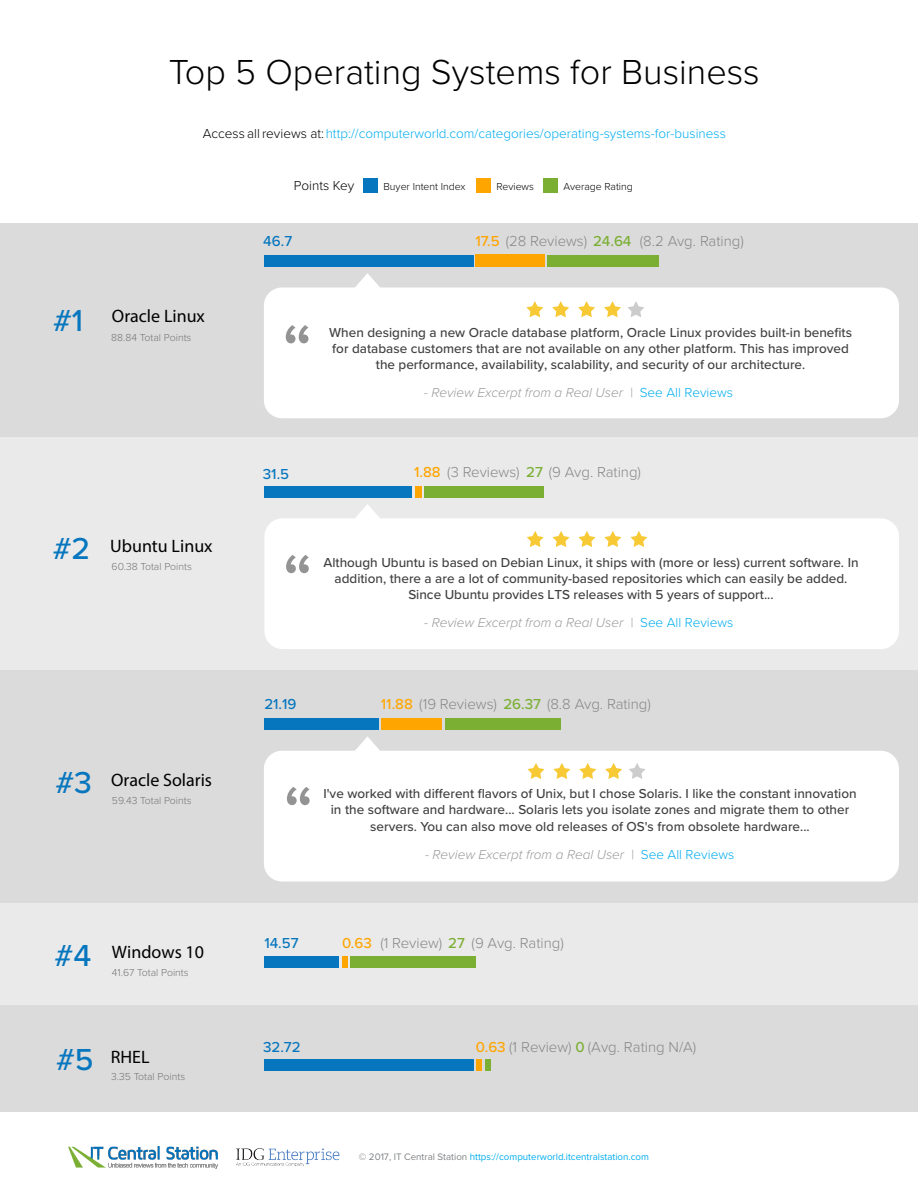
<style>
.page{position:relative;width:918px;height:1188px;background:#fff}
.page>*{position:absolute;margin:0;border:0;box-sizing:border-box;transform-origin:0 0}
.t1{font:500 75px "Proxima Nova";color:#939393}
.t2{font:300 36px "Proxima Nova";color:#000}
.t3{font:500 31.5px "Proxima Nova";color:#0676be}
.t4{font:18px "Myriad Pro";color:#000}
.t5{font:300 15px "Proxima Nova";color:#878787}
.t6{font:500 15px "Proxima Nova";color:#0676be}
.t7{font:500 15px "Proxima Nova";color:#ffa500}
.t8{font:500 13.5px/16.2px "Proxima Nova";color:#404040;text-align:center}
.t9{font:italic 300 13.5px "Proxima Nova";color:#999}
.t10{font:300 13.5px "Proxima Nova";color:#00adef}
.t11{font:300 13.5px "Proxima Nova";color:#000}
.t12{font:300 10.5px "Proxima Nova";color:#757575}
.t13{font:300 10.5px "Proxima Nova";color:#000}
.t14{font:9.75px "Proxima Nova";color:#00adef}
.s1{color:#000}
.s2{font-family:"Proxima Nova";font-weight:500;font-size:31.5px;color:#0676be}
.s3{font-weight:500;color:#ffa500}
.s4{font-weight:500;color:#7baf34}
.s5{font-style:normal;color:#00adef}
.s6{color:#808285}
</style>
<div class="page">
<div style="left:0;top:223px;width:918px;height:231px;background:#dbdbdb"></div>
<div style="left:0;top:669px;width:918px;height:234px;background:#dbdbdb"></div>
<div style="left:0;top:437px;width:918px;height:232px;background:#eaeaea"></div>
<div style="left:0;top:903px;width:918px;height:106px;background:#eaeaea"></div>
<div style="left:0;top:1006px;width:918px;height:106px;background:#dbdbdb"></div>
<div style="left:363px;top:179px;width:14px;height:14px;background:#0676be"></div>
<div style="left:477px;top:179px;width:14px;height:14px;background:#ffa500"></div>
<div style="left:543px;top:179px;width:15px;height:14px;background:#7baf34"></div>
<div style="left:264px;top:255px;width:209px;height:12px;background:#0676be"></div>
<div style="left:476px;top:255px;width:69px;height:12px;background:#ffa500"></div>
<div style="left:547px;top:255px;width:112px;height:12px;background:#7baf34"></div>
<div style="left:264px;top:287px;width:635px;height:131px;background:#fff;border-radius:18px"></div>
<svg style="left:347px;top:273px;width:41px;height:15px"></svg>
<div style="left:264px;top:486px;width:147px;height:12px;background:#0676be"></div>
<div style="left:415px;top:486px;width:6px;height:12px;background:#ffa500"></div>
<div style="left:424px;top:486px;width:120px;height:12px;background:#7baf34"></div>
<div style="left:264px;top:518px;width:635px;height:131px;background:#fff;border-radius:18px"></div>
<svg style="left:356px;top:504px;width:23px;height:14px"></svg>
<div style="left:264px;top:718px;width:114px;height:12px;background:#0676be"></div>
<div style="left:381px;top:718px;width:61px;height:12px;background:#ffa500"></div>
<div style="left:445px;top:718px;width:116px;height:12px;background:#7baf34"></div>
<div style="left:264px;top:751px;width:635px;height:131px;background:#fff;border-radius:18px"></div>
<svg style="left:355px;top:736px;width:25px;height:15px"></svg>
<div style="left:264px;top:956px;width:75px;height:12px;background:#0676be"></div>
<div style="left:351px;top:956px;width:125px;height:12px;background:#7baf34"></div>
<div style="left:264px;top:1059px;width:209px;height:12px;background:#0676be"></div>
<div style="left:486px;top:1059px;width:5px;height:12px;background:#7baf34"></div>
<div style="left:477px;top:1059px;width:5px;height:12px;background:#ffa500"></div>
<div style="left:342px;top:956px;width:6px;height:12px;background:#ffa500"></div>
<svg style="left:629px;top:763px;width:17px;height:16px"></svg>
<svg style="left:528px;top:763px;width:17px;height:16px"></svg>
<svg style="left:553px;top:763px;width:17px;height:16px"></svg>
<svg style="left:579px;top:763px;width:17px;height:16px"></svg>
<svg style="left:605px;top:763px;width:17px;height:16px"></svg>
<svg style="left:630px;top:531px;width:17px;height:16px"></svg>
<img style="left:68px;top:1147px;width:149px;height:21px">
<img style="left:236px;top:1148px;width:104px;height:19px">
<svg style="left:527px;top:531px;width:17px;height:16px"></svg>
<svg style="left:553px;top:531px;width:17px;height:16px"></svg>
<svg style="left:578px;top:531px;width:17px;height:16px"></svg>
<svg style="left:604px;top:531px;width:17px;height:16px"></svg>
<svg style="left:628px;top:301px;width:16px;height:16px"></svg>
<svg style="left:526px;top:301px;width:17px;height:16px"></svg>
<svg style="left:552px;top:301px;width:17px;height:16px"></svg>
<svg style="left:578px;top:301px;width:17px;height:16px"></svg>
<svg style="left:604px;top:301px;width:17px;height:16px"></svg>
<h2 class="t2" style="left:169px;top:45px;width:592px">Top 5 Operating Systems for Business</h2>
<p class="t10" style="left:203px;top:124px;width:525px"><span class="s1">Access all reviews at:</span> http://computerworld.com/categories/operating-systems-for-business</p>
<h3 class="t4" style="left:53px;top:305px;width:153px"><span class="s2">#1</span> Oracle Linux</h3>
<p class="t12" style="left:111px;top:329px;width:82px">88.84 Total Points</p>
<h3 class="t4" style="left:53px;top:535px;width:161px"><span class="s2">#2</span> Ubuntu Linux</h3>
<p class="t12" style="left:112px;top:558px;width:82px">60.38 Total Points</p>
<h3 class="t3" style="left:55px;top:759px;width:38px">#3</h3>
<h3 class="t4" style="left:111px;top:769px;width:103px">Oracle Solaris</h3>
<p class="t12" style="left:112px;top:793px;width:81px">59.43 Total Points</p>
<h3 class="t3" style="left:55px;top:932px;width:38px">#4</h3>
<h3 class="t4" style="left:112px;top:941px;width:94px">Windows 10</h3>
<p class="t12" style="left:112px;top:965px;width:78px">41.67 Total Points</p>
<h3 class="t3" style="left:56px;top:1036px;width:39px">#5</h3>
<h3 class="t4" style="left:111px;top:1046px;width:40px">RHEL</h3>
<p class="t12" style="left:111px;top:1069px;width:76px">3.35 Total Points</p>
<p class="t11" style="left:294px;top:176px;width:62px">Points Key</p>
<p class="t13" style="left:383px;top:179px;width:84px">Buyer Intent Index</p>
<p class="t13" style="left:496px;top:179px;width:39px">Reviews</p>
<p class="t13" style="left:564px;top:179px;width:71px">Average Rating</p>
<p class="t6" style="left:263px;top:230px;width:30px">46.7</p>
<p class="t5" style="left:475px;top:230px;width:158px"><span class="s3">17.5</span> (28 Reviews) <span class="s4">24.64</span></p>
<p class="t5" style="left:640px;top:230px;width:106px">(8.2 Avg. Rating)</p>
<h1 class="t1" style="left:282px;top:295px;width:32px">“</h1>
<p class="t8" style="left:329px;top:324px;width:524px;text-align:left">When designing a new Oracle database platform, Oracle Linux provides built-in benefits for database customers that are not available on any other platform. This has improved</p>
<p class="t8" style="left:376px;top:356px;width:431px">the performance, availability, scalability, and security of our architecture.</p>
<p class="t9" style="left:424px;top:382px;width:311px">- Review Excerpt from a Real User | <span class="s5">See All Reviews</span></p>
<p class="t6" style="left:263px;top:463px;width:28px">31.5</p>
<p class="t5" style="left:414px;top:461px;width:228px"><span class="s3">1.88</span> (3 Reviews) <span class="s4">27</span> (9 Avg. Rating)</p>
<h1 class="t1" style="left:282px;top:525px;width:32px">“</h1>
<p class="t8" style="left:323px;top:554px;width:537px">Although Ubuntu is based on Debian Linux, it ships with (more or less) current software. In addition, there a are a lot of community-based repositories which can easily be added.</p>
<p class="t8" style="left:408px;top:586px;width:367px">Since Ubuntu provides LTS releases with 5 years of support...</p>
<p class="t9" style="left:424px;top:612px;width:311px">- Review Excerpt from a Real User | <span class="s5">See All Reviews</span></p>
<p class="t6" style="left:264px;top:693px;width:34px">21.19</p>
<p class="t5" style="left:381px;top:693px;width:271px"><span class="s3">11.88</span> (19 Reviews) <span class="s4">26.37</span> (8.8 Avg. Rating)</p>
<h1 class="t1" style="left:283px;top:757px;width:32px">“</h1>
<p class="t8" style="left:323px;top:785px;width:535px">I've worked with different flavors of Unix, but I chose Solaris. I like the constant innovation in the software and hardware... Solaris lets you isolate zones and migrate them to other</p>
<p class="t8" style="left:370px;top:817px;width:441px">servers. You can also move old releases of OS's from obsolete hardware...</p>
<p class="t9" style="left:425px;top:844px;width:311px">- Review Excerpt from a Real User | <span class="s5">See All Reviews</span></p>
<p class="t6" style="left:264px;top:932px;width:36px">14.57</p>
<p class="t7" style="left:342px;top:932px;width:31px">0.63</p>
<p class="t5" style="left:380px;top:932px;width:185px">(1 Review) <span class="s4">27</span> (9 Avg. Rating)</p>
<p class="t6" style="left:263px;top:1035px;width:39px">32.72</p>
<p class="t5" style="left:476px;top:1035px;width:222px"><span class="s3">0.63</span> (1 Review) <span class="s4">0</span> (Avg. Rating N/A)</p>
<p class="t14" style="left:359px;top:1149px;width:292px"><span class="s6">© 2017, IT Central Station</span> https://computerworld.itcentralstation.com</p>
</div>
